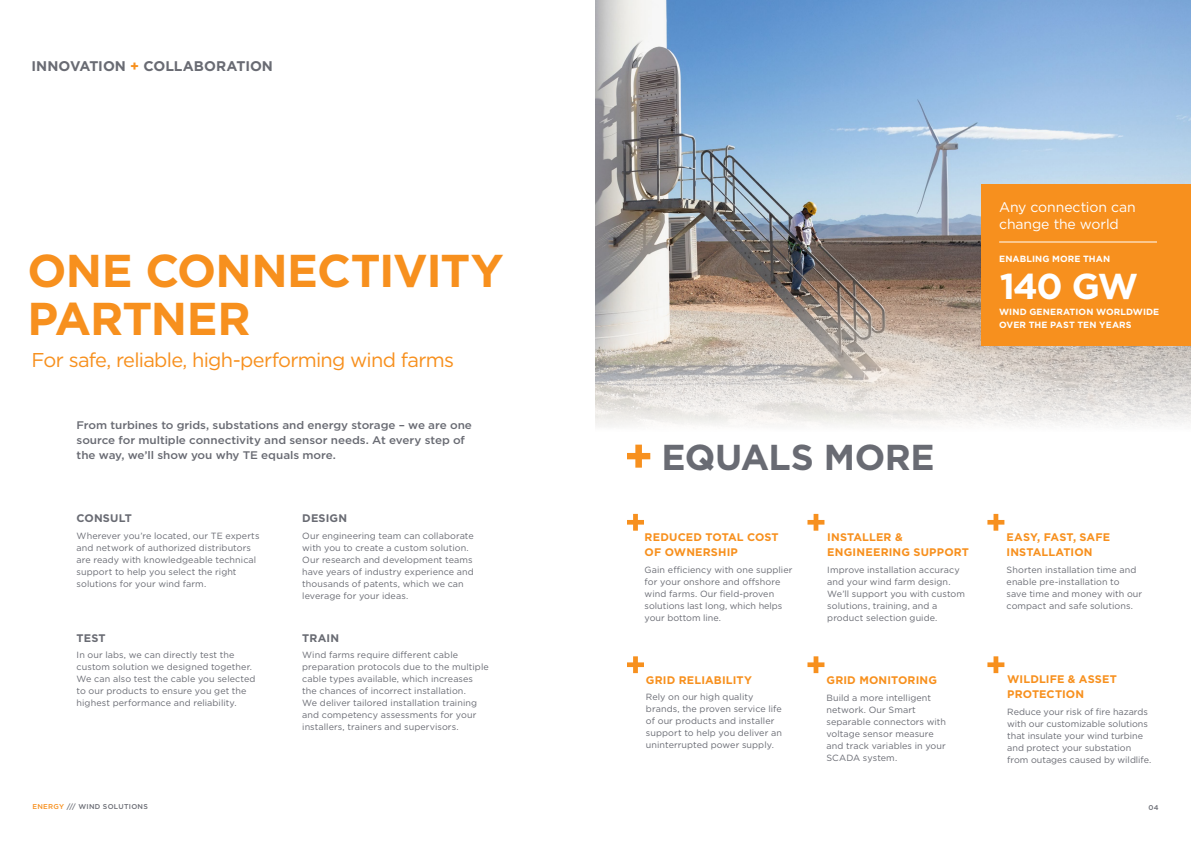
<style>
.page{position:relative;width:1191px;height:842px;background:#fff}
.page>*{position:absolute;margin:0;border:0;box-sizing:border-box;transform-origin:0 0}
.t1{font:700 46px/48px "Gotham";letter-spacing:-.02em;color:#f7901e}
.t2{font:700 36px "Gotham";letter-spacing:-.01em;color:#696b73}
.t3{font:700 36px "Gotham";color:#fff}
.t4{font:20px "Gotham";letter-spacing:-.035em;color:#f7901e}
.t5{font:14px/17px "Gotham";letter-spacing:-.005em;color:#fff}
.t6{font:700 14px "Gotham";color:#696b73}
.t7{font:500 11px/15px "Gotham";letter-spacing:-.005em;color:#696b73;scale:1.06 1}
.t8{font:700 11px/15px "Gotham";letter-spacing:.015em;color:#f7901e}
.t9{font:700 11px "Gotham";letter-spacing:.015em;color:#696b73}
.t10{font:9px/12px "Gotham";letter-spacing:.01em;color:#696b73}
.t11{font:700 9px/13px "Gotham";letter-spacing:.015em;color:#fff}
.t12{font:500 7px "Gotham";letter-spacing:.04em;color:#696b73}
.s1{color:#f7901e}
</style>
<div class="page">
<img style="left:595px;top:0;width:596px;height:289px">
<svg style="left:595px;top:289px;width:596px;height:171px"></svg>
<svg style="left:627px;top:445px;width:23px;height:23px"></svg>
<svg style="left:627px;top:514px;width:17px;height:17px"></svg>
<svg style="left:987px;top:514px;width:17px;height:17px"></svg>
<svg style="left:807px;top:514px;width:17px;height:17px"></svg>
<svg style="left:987px;top:656px;width:17px;height:17px"></svg>
<svg style="left:627px;top:656px;width:17px;height:17px"></svg>
<svg style="left:807px;top:656px;width:17px;height:17px"></svg>
<div style="left:981px;top:185px;width:210px;height:161px;background:#f7901e"></div>
<hr style="left:999px;top:241px;width:158px;height:1px;background:#fff">
<h3 class="t6" style="left:32px;top:56px;width:243px">INNOVATION <span class="s1">+</span> COLLABORATION</h3>
<h1 class="t1" style="left:28px;top:246px;width:477px">ONE CONNECTIVITY<br>PARTNER</h1>
<h3 class="t4" style="left:32px;top:347px;width:424px">For safe, reliable, high-performing wind farms</h3>
<p class="t7" style="left:77px;top:417px;width:374px">From turbines to grids, substations and energy storage – we are one source for multiple connectivity and sensor needs. At every step of the way, we’ll show you why TE equals more.</p>
<h2 class="t2" style="left:661px;top:433px;width:275px">EQUALS MORE</h2>
<p class="t9" style="left:77px;top:511px;width:57px">CONSULT</p>
<p class="t10" style="left:77px;top:529px;width:184px">Wherever you’re located, our TE experts and network of authorized distributors are ready with knowledgeable technical support to help you select the right solutions for your wind farm.</p>
<p class="t9" style="left:77px;top:631px;width:30px">TEST</p>
<p class="t10" style="left:77px;top:649px;width:180px">In our labs, we can directly test the custom solution we designed together.<br>We can also test the cable you selected to our products to ensure you get the highest performance and reliability.</p>
<p class="t12" style="left:32px;top:802px;width:117px"><span class="s1">ENERGY</span> /// WIND SOLUTIONS</p>
<p class="t9" style="left:302px;top:511px;width:46px">DESIGN</p>
<p class="t10" style="left:302px;top:529px;width:173px">Our engineering team can collaborate with you to create a custom solution.<br>Our research and development teams have years of industry experience and thousands of patents, which we can leverage for your ideas.</p>
<p class="t8" style="left:644px;top:529px;width:136px">REDUCED TOTAL COST<br>OF OWNERSHIP</p>
<p class="t10" style="left:644px;top:563px;width:149px">Gain efficiency with one supplier for your onshore and offshore wind farms. Our field-proven solutions last long, which helps your bottom line.</p>
<p class="t9" style="left:302px;top:631px;width:38px">TRAIN</p>
<p class="t10" style="left:302px;top:649px;width:188px">Wind farms require different cable preparation protocols due to the multiple cable types available, which increases the chances of incorrect installation.<br>We deliver tailored installation training and competency assessments for your installers, trainers and supervisors.</p>
<p class="t8" style="left:646px;top:672px;width:107px">GRID RELIABILITY</p>
<p class="t10" style="left:646px;top:691px;width:137px">Rely on our high quality brands, the proven service life of our products and installer support to help you deliver an uninterrupted power supply.</p>
<p class="t8" style="left:827px;top:530px;width:143px">INSTALLER &amp;<br>ENGINEERING SUPPORT</p>
<p class="t10" style="left:827px;top:563px;width:139px">Improve installation accuracy and your wind farm design.<br>We’ll support you with custom solutions, training, and a product selection guide.</p>
<p class="t8" style="left:826px;top:673px;width:112px">GRID MONITORING</p>
<p class="t10" style="left:826px;top:691px;width:121px">Build a more intelligent network. Our Smart separable connectors with voltage sensor measure and track variables in your<br>SCADA system.</p>
<h3 class="t5" style="left:999px;top:198px;width:138px">Any connection can change the world</h3>
<p class="t11" style="left:999px;top:253px;width:112px">ENABLING MORE THAN</p>
<h2 class="t3" style="left:999px;top:262px;width:140px">140 GW</h2>
<p class="t11" style="left:999px;top:305px;width:162px">WIND GENERATION WORLDWIDE<br>OVER THE PAST TEN YEARS</p>
<p class="t8" style="left:1006px;top:529px;width:105px">EASY, FAST, SAFE<br>INSTALLATION</p>
<p class="t10" style="left:1006px;top:563px;width:137px">Shorten installation time and enable pre-installation to<br>save time and money with our compact and safe solutions.</p>
<p class="t8" style="left:1007px;top:672px;width:111px">WILDLIFE &amp; ASSET<br>PROTECTION</p>
<p class="t10" style="left:1007px;top:705px;width:146px">Reduce your risk of fire hazards with our customizable solutions that insulate your wind turbine and protect your substation from outages caused by wildlife.</p>
<p class="t12" style="left:1148px;top:803px;width:12px">04</p>
</div>
